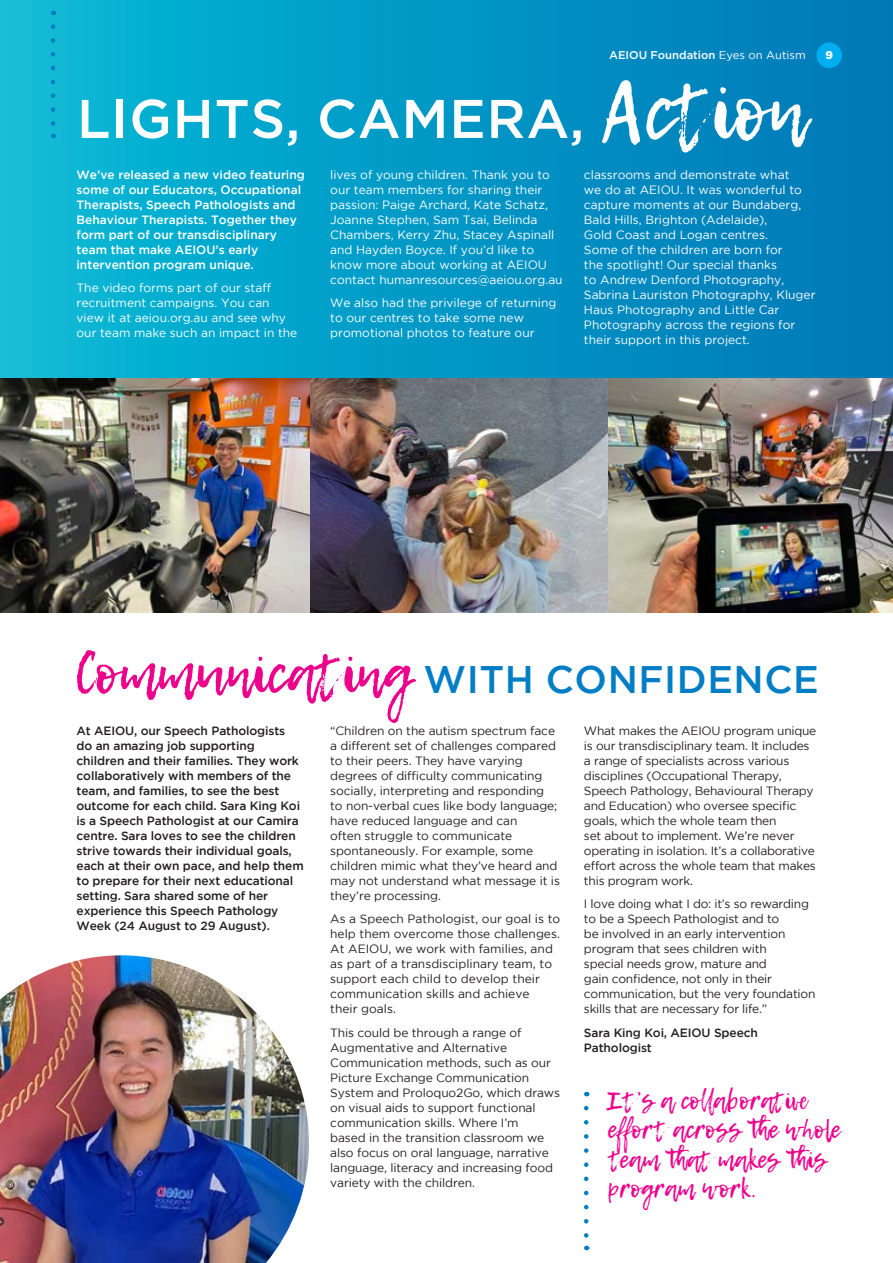
<style>
.page{position:relative;width:893px;height:1263px;background:#fff}
.page>*{position:absolute;margin:0;border:0;box-sizing:border-box;transform-origin:0 0}
.BODY{font:80.4px "Lemon Tuesday";color:#fff}
.BODY-2{font:500 54.3px "Gotham";letter-spacing:.015em;color:#fff}
.BODY-3{font:500 38.25px "Gotham";letter-spacing:.015em;color:#007ec5}
.BODY-4{font:24.45px/29.2px "Lemon Tuesday";color:#ed028c}
.BODY-5{font:12px/15px "Gotham";letter-spacing:-.01em;color:#231f20}
.BODY-6{font:12px/15px "Gotham";color:#fff}
.First_Para{font:500 12px/15px "Gotham";letter-spacing:-.01em;color:#231f20}
.First_Para-2{font:500 12px/15px "Gotham";color:#fff}
.BODY-7{font:500 12px/15px "Gotham";letter-spacing:-.01em;color:#231f20}
.t1{font:500 11.25px "Gotham";color:#fff}
.t2{font:900 11.25px "Helvetica Rounded";color:#fff}
.s1{font-weight:400}
.s2{font-family:"Lemon Tuesday";font-weight:400;font-size:55.8px;color:#ed028c}
</style>
<div class="page">
<svg style="left:584px;top:1108px;width:4px;height:142px"></svg>
<svg style="left:0;top:0;width:893px;height:378px;background:#0298c6"></svg>
<img style="left:0;top:955px;width:309px;height:308px">
<img style="left:0;top:378px;width:893px;height:234px">
<div style="left:816px;top:43px;width:26px;height:25px;background:#00aeef;border-radius:50%"></div>
<svg style="left:51px;top:27px;width:4px;height:111px"></svg>
<p class="BODY-2" style="left:77px;top:88px;width:509px">LIGHTS, CAMERA,</p>
<p class="t1" style="left:609px;top:47px;width:198px">AEIOU Foundation <span class="s1">Eyes on Autism</span></p>
<p class="BODY" style="left:602px;top:65px;width:205px">Action</p>
<p class="First_Para-2" style="left:77px;top:167px;width:230px">We’ve released a new video featuring some of our Educators, Occupational Therapists, Speech Pathologists and Behaviour Therapists. Together they form part of our transdisciplinary team that make AEIOU’s early intervention program unique.</p>
<p class="BODY-6" style="left:77px;top:280px;width:222px">The video forms part of our staff recruitment campaigns. You can view it at aeiou.org.au and see why our team make such an impact in the</p>
<p class="BODY-6" style="left:330px;top:167px;width:234px">lives of young children. Thank you to our team members for sharing their passion: Paige Archard, Kate Schatz, Joanne Stephen, Sam Tsai, Belinda Chambers, Kerry Zhu, Stacey Aspinall and Hayden Boyce. If you’d like to know more about working at AEIOU contact humanresources@aeiou.org.au</p>
<p class="BODY-6" style="left:330px;top:295px;width:228px">We also had the privilege of returning to our centres to take some new promotional photos to feature our</p>
<p class="BODY-6" style="left:584px;top:167px;width:233px">classrooms and demonstrate what<br>we do at AEIOU. It was wonderful to capture moments at our Bundaberg, Bald Hills, Brighton (Adelaide),<br>Gold Coast and Logan centres.<br>Some of the children are born for<br>the spotlight! Our special thanks<br>to Andrew Denford Photography, Sabrina Lauriston Photography, Kluger Haus Photography and Little Car Photography across the regions for their support in this project.</p>
<p class="t2" style="left:825px;top:47px;width:9px">9</p>
<p class="BODY-3" style="left:74px;top:657px;width:747px"><span class="s2">Communicating</span> WITH CONFIDENCE</p>
<p class="First_Para" style="left:77px;top:723px;width:229px">At AEIOU, our Speech Pathologists do an amazing job supporting children and their families. They work collaboratively with members of the team, and families, to see the best outcome for each child. Sara King Koi is a Speech Pathologist at our Camira centre. Sara loves to see the children strive towards their individual goals, each at their own pace, and help them to prepare for their next educational setting. Sara shared some of her experience this Speech Pathology Week (24 August to 29 August).</p>
<p class="BODY-5" style="left:330px;top:723px;width:231px">“Children on the autism spectrum face a different set of challenges compared to their peers. They have varying degrees of difficulty communicating socially, interpreting and responding<br>to non-verbal cues like body language; have reduced language and can<br>often struggle to communicate spontaneously. For example, some children mimic what they’ve heard and may not understand what message it is they’re processing.</p>
<p class="BODY-5" style="left:330px;top:911px;width:232px">As a Speech Pathologist, our goal is to help them overcome those challenges.<br>At AEIOU, we work with families, and as part of a transdisciplinary team, to support each child to develop their communication skills and achieve<br>their goals.</p>
<p class="BODY-5" style="left:330px;top:1025px;width:231px">This could be through a range of Augmentative and Alternative Communication methods, such as our Picture Exchange Communication System and Proloquo2Go, which draws on visual aids to support functional communication skills. Where I’m<br>based in the transition classroom we also focus on oral language, narrative language, literacy and increasing food variety with the children.</p>
<p class="BODY-5" style="left:584px;top:723px;width:234px">What makes the AEIOU program unique is our transdisciplinary team. It includes a range of specialists across various disciplines (Occupational Therapy, Speech Pathology, Behavioural Therapy and Education) who oversee specific goals, which the whole team then<br>set about to implement. We’re never operating in isolation. It’s a collaborative effort across the whole team that makes this program work.</p>
<p class="BODY-5" style="left:584px;top:896px;width:233px">I love doing what I do: it’s so rewarding to be a Speech Pathologist and to<br>be involved in an early intervention program that sees children with<br>special needs grow, mature and<br>gain confidence, not only in their communication, but the very foundation skills that are necessary for life.”</p>
<p class="BODY-7" style="left:584px;top:1025px;width:175px">Sara King Koi, AEIOU Speech<br>Pathologist</p>
<p class="BODY-4" style="left:608px;top:1086px;width:234px">It’s a collaborative effort across the whole team that makes this program work.</p>
</div>
